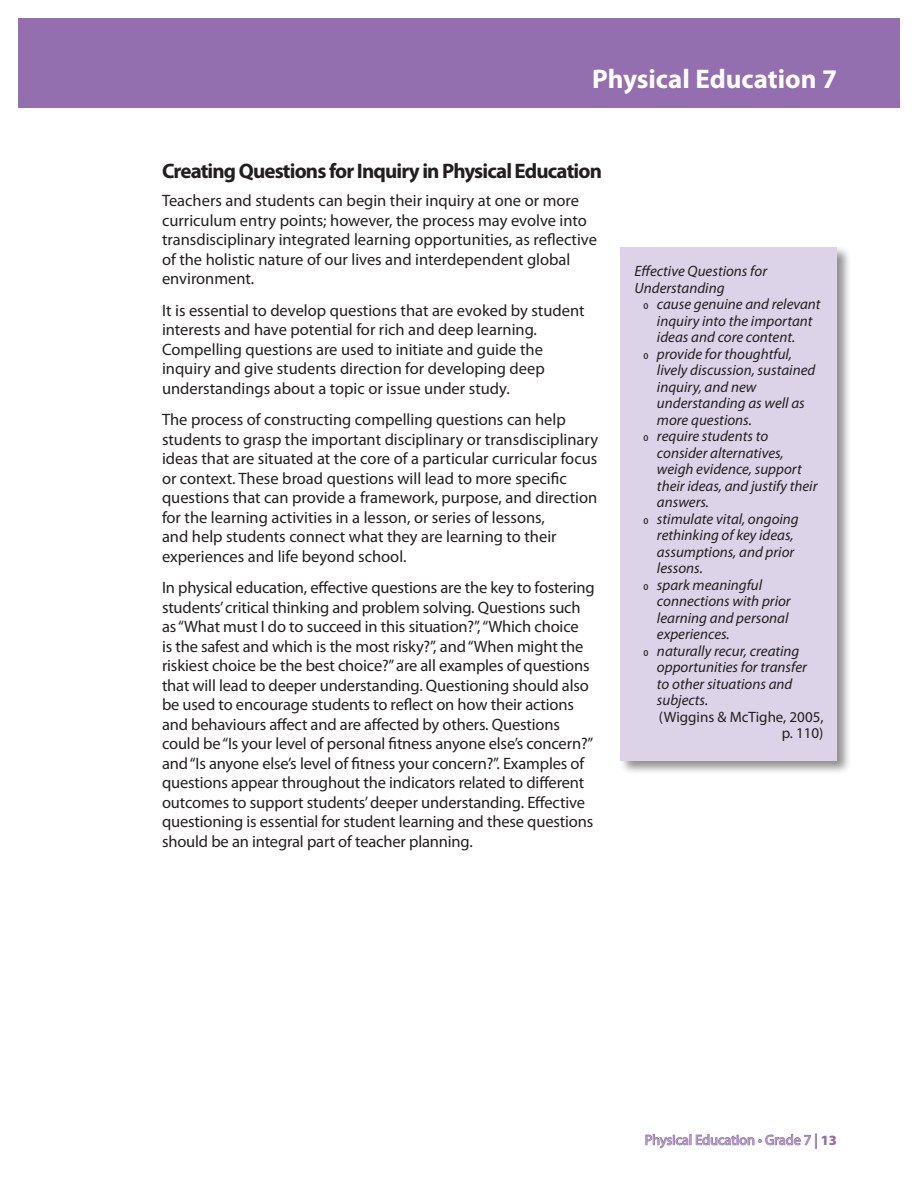
<style>
.page{position:relative;width:918px;height:1188px;background:#fff}
.page>*{position:absolute;margin:0;border:0;box-sizing:border-box;transform-origin:0 0}
.t1{font:700 27px "Myriad Pro";color:#fff}
.Subtitle_Level_2_-_B{font:700 21px "Myriad Pro";letter-spacing:-.04em;color:#231f20}
.Body_1_-_11_pt{font:16.5px/19.5px "Myriad Pro";letter-spacing:-.005em;color:#231f20}
.Sidebar_Italic_Open{font:italic 15px/16.5px "Myriad Pro";color:#231f20}
.Sidebar_-_10pt_itali{font:italic 15px/16.5px "Myriad Pro";color:#231f20}
.Sidebar_Quotation_Ci{font:15px/16.5px "Myriad Pro";color:#231f20;text-align:right}
.t2{font:14.25px "Myriad Pro";color:#b69fcb}
.s1{font-style:normal}
.s2{font-weight:900;color:#936fb0}
</style>
<div class="page">
<div style="left:18px;top:18px;width:882px;height:90px;background:#936fb0"></div>
<svg style="left:645px;top:1134px;width:171px;height:15px"></svg>
<div style="left:619px;top:245px;width:233px;height:530px;background:#231f20;opacity:.5"></div>
<div style="left:621px;top:247px;width:216px;height:513px;background:#dcd3e8"></div>
<h1 class="t1" style="left:592px;top:61px;width:246px">Physical Education 7</h1>
<p class="Subtitle_Level_2_-_B" style="left:162px;top:157px;width:442px">Creating Questions for Inquiry in Physical Education</p>
<p class="Body_1_-_11_pt" style="left:162px;top:191px;width:436px">Teachers and students can begin their inquiry at one or more curriculum entry points; however, the process may evolve into transdisciplinary integrated learning opportunities, as reflective of the holistic nature of our lives and interdependent global environment.</p>
<p class="Body_1_-_11_pt" style="left:162px;top:300px;width:424px">It is essential to develop questions that are evoked by student interests and have potential for rich and deep learning.<br>Compelling questions are used to initiate and guide the inquiry and give students direction for developing deep understandings about a topic or issue under study.</p>
<p class="Body_1_-_11_pt" style="left:162px;top:410px;width:438px">The process of constructing compelling questions can help students to grasp the important disciplinary or transdisciplinary ideas that are situated at the core of a particular curricular focus or context. These broad questions will lead to more specific questions that can provide a framework, purpose, and direction for the learning activities in a lesson, or series of lessons,<br>and help students connect what they are learning to their experiences and life beyond school.</p>
<p class="Body_1_-_11_pt" style="left:162px;top:578px;width:434px">In physical education, effective questions are the key to fostering students’ critical thinking and problem solving. Questions such as “What must I do to succeed in this situation?”, “Which choice<br>is the safest and which is the most risky?”, and “When might the riskiest choice be the best choice?” are all examples of questions that will lead to deeper understanding. Questioning should also be used to encourage students to reflect on how their actions and behaviours affect and are affected by others. Questions could be “Is your level of personal fitness anyone else’s concern?” and “Is anyone else’s level of fitness your concern?”. Examples of questions appear throughout the indicators related to different outcomes to support students’ deeper understanding. Effective questioning is essential for student learning and these questions should be an integral part of teacher planning.</p>
<p class="Sidebar_-_10pt_itali" style="left:634px;top:262px;width:134px">Effective Questions for<br>Understanding</p>
<p class="Sidebar_Italic_Open" style="left:657px;top:295px;width:165px;text-indent:-14px"><span class="s1">Ř</span> cause genuine and relevant inquiry into the important ideas and core content.</p>
<p class="Sidebar_Italic_Open" style="left:657px;top:345px;width:160px;text-indent:-14px"><span class="s1">Ř</span> provide for thoughtful, lively discussion, sustained inquiry, and new understanding as well as more questions.</p>
<p class="Sidebar_Italic_Open" style="left:657px;top:427px;width:162px;text-indent:-14px"><span class="s1">Ř</span> require students to consider alternatives, weigh evidence, support their ideas, and justify their answers.</p>
<p class="Sidebar_Italic_Open" style="left:657px;top:510px;width:143px;text-indent:-14px"><span class="s1">Ř</span> stimulate vital, ongoing rethinking of key ideas, assumptions, and prior lessons.</p>
<p class="Sidebar_Italic_Open" style="left:657px;top:576px;width:135px;text-indent:-14px"><span class="s1">Ř</span> spark meaningful connections with prior learning and personal experiences.</p>
<p class="Sidebar_Italic_Open" style="left:657px;top:642px;width:151px;text-indent:-14px"><span class="s1">Ř</span> naturally recur, creating opportunities for transfer to other situations and subjects.</p>
<p class="Sidebar_Quotation_Ci" style="left:659px;top:708px;width:166px">(Wiggins &amp; McTighe, 2005, p. 110)</p>
<p class="t2" style="left:645px;top:1131px;width:194px">Physical Education • Grade 7 | <span class="s2">13</span></p>
</div>
